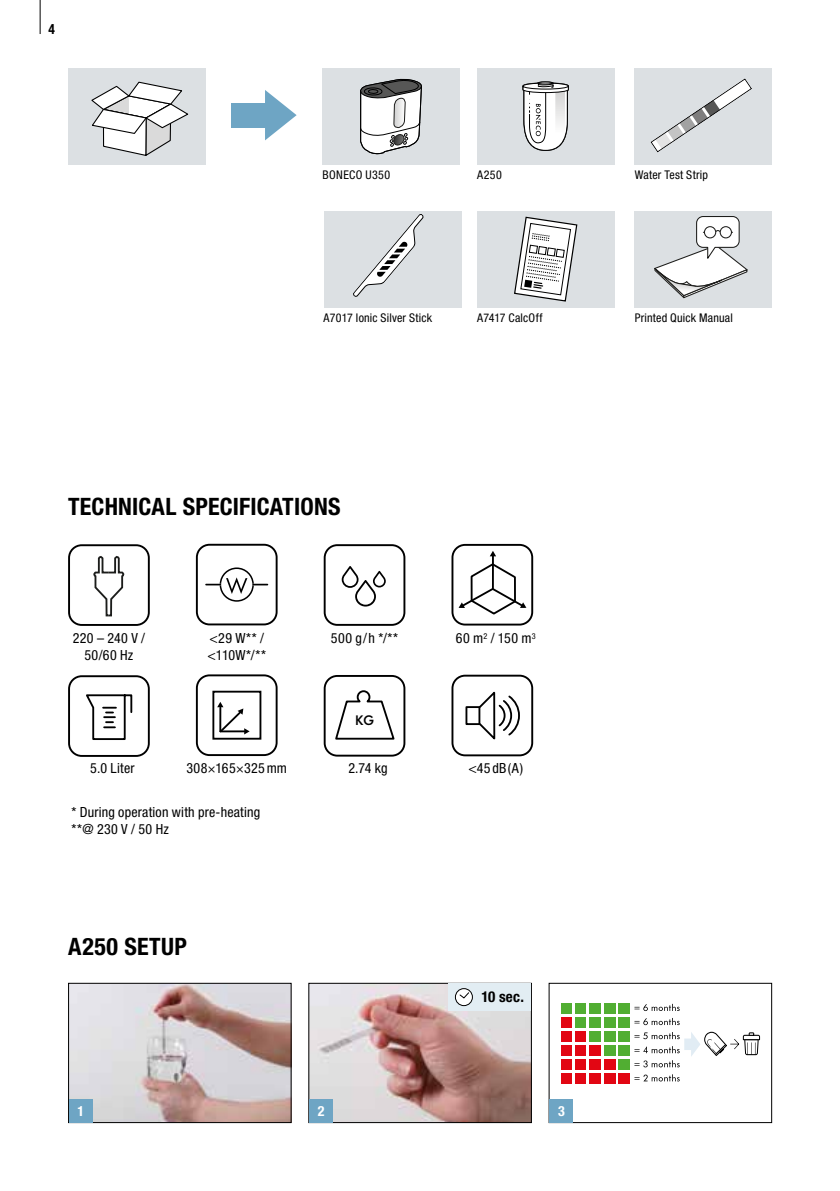
<style>
.page{position:relative;width:840px;height:1191px;background:#fff}
.page>*{position:absolute;margin:0;border:0;box-sizing:border-box;transform-origin:0 0}
.t1{font:700 condensed 24px "Helvetica Neue LTW1 G";letter-spacing:.01em;color:#000}
.t2{font:700 condensed 15px "Helvetica Neue LTW1 G";color:#000}
.t3{font:condensed 14px/16.8px "Helvetica Neue LTW1 G";letter-spacing:.02em;color:#000}
.t4{font:700 condensed 14px "Helvetica Neue LTW1 G";color:#fff}
.t5{font:700 condensed 14px "Helvetica Neue LTW1 G";color:#000;scale:.96 1}
.t6{font:500 13.6px "Futura BQ";color:#000}
.t7{font:condensed 12px "Helvetica Neue LTW1 G";letter-spacing:.02em;color:#000}
</style>
<div class="page">
<hr style="left:40px;top:0;width:1px;height:34px;background:#000">
<div style="left:322px;top:68px;width:137px;height:96px;background:#dce0e3"></div>
<svg style="left:360px;top:78px;width:62px;height:77px"></svg>
<div style="left:393px;top:134px;width:11px;height:12px;border:1px solid #1d1d1b;border-radius:50%"></div>
<div style="left:68px;top:68px;width:137px;height:96px;background:#dce0e3"></div>
<svg style="left:91px;top:82px;width:98px;height:74px"></svg>
<div style="left:634px;top:68px;width:137px;height:96px;background:#dce0e3"></div>
<svg style="left:650px;top:78px;width:101px;height:74px"></svg>
<div style="left:324px;top:211px;width:137px;height:96px;background:#dce0e3"></div>
<svg style="left:353px;top:214px;width:70px;height:83px"></svg>
<div style="left:477px;top:211px;width:137px;height:96px;background:#dce0e3"></div>
<svg style="left:514px;top:217px;width:63px;height:85px"></svg>
<div style="left:477px;top:68px;width:137px;height:96px;background:#dce0e3"></div>
<svg style="left:522px;top:81px;width:46px;height:70px"></svg>
<img style="left:310px;top:985px;width:219px;height:136px">
<div style="left:308px;top:983px;width:223px;height:140px;border:1px solid #000"></div>
<div style="left:561px;top:1016px;width:11px;height:11px;background:#e20613"></div>
<div style="left:575px;top:1016px;width:11px;height:11px;background:#51ae32"></div>
<div style="left:589px;top:1016px;width:11px;height:11px;background:#51ae32"></div>
<div style="left:603px;top:1016px;width:11px;height:11px;background:#51ae32"></div>
<div style="left:618px;top:1016px;width:11px;height:11px;background:#51ae32"></div>
<div style="left:561px;top:1002px;width:11px;height:11px;background:#51ae32"></div>
<div style="left:575px;top:1002px;width:11px;height:11px;background:#51ae32"></div>
<div style="left:589px;top:1002px;width:11px;height:11px;background:#51ae32"></div>
<div style="left:603px;top:1002px;width:11px;height:11px;background:#51ae32"></div>
<div style="left:618px;top:1002px;width:11px;height:11px;background:#51ae32"></div>
<div style="left:561px;top:1031px;width:11px;height:10px;background:#e20613"></div>
<div style="left:575px;top:1031px;width:11px;height:10px;background:#e20613"></div>
<div style="left:589px;top:1030px;width:11px;height:11px;background:#51ae32"></div>
<div style="left:603px;top:1030px;width:11px;height:11px;background:#51ae32"></div>
<div style="left:618px;top:1030px;width:11px;height:11px;background:#51ae32"></div>
<div style="left:561px;top:1045px;width:11px;height:11px;background:#e20613"></div>
<div style="left:575px;top:1045px;width:11px;height:11px;background:#e20613"></div>
<div style="left:589px;top:1045px;width:11px;height:11px;background:#e20613"></div>
<div style="left:603px;top:1045px;width:11px;height:11px;background:#51ae32"></div>
<div style="left:618px;top:1045px;width:11px;height:11px;background:#51ae32"></div>
<div style="left:561px;top:1059px;width:11px;height:11px;background:#e20613"></div>
<div style="left:575px;top:1059px;width:11px;height:11px;background:#e20613"></div>
<div style="left:589px;top:1059px;width:11px;height:11px;background:#e20613"></div>
<div style="left:603px;top:1059px;width:11px;height:11px;background:#e20613"></div>
<div style="left:618px;top:1059px;width:11px;height:11px;background:#51ae32"></div>
<div style="left:561px;top:1073px;width:11px;height:11px;background:#e20613"></div>
<div style="left:575px;top:1073px;width:11px;height:11px;background:#e20613"></div>
<div style="left:589px;top:1073px;width:11px;height:11px;background:#e20613"></div>
<div style="left:603px;top:1073px;width:11px;height:11px;background:#e20613"></div>
<div style="left:618px;top:1073px;width:11px;height:11px;background:#e20613"></div>
<svg style="left:634px;top:1004px;width:45px;height:7px"></svg>
<svg style="left:634px;top:1018px;width:45px;height:7px"></svg>
<svg style="left:634px;top:1074px;width:45px;height:7px"></svg>
<svg style="left:634px;top:1031px;width:125px;height:36px"></svg>
<div style="left:548px;top:983px;width:223px;height:140px;border:1px solid #000"></div>
<img style="left:70px;top:985px;width:219px;height:136px">
<div style="left:68px;top:983px;width:223px;height:140px;border:1px solid #000"></div>
<div style="left:309px;top:1099px;width:24px;height:23px;background:#6ea5c4"></div>
<div style="left:549px;top:1099px;width:24px;height:23px;background:#6ea5c4"></div>
<div style="left:69px;top:1099px;width:24px;height:23px;background:#6ea5c4"></div>
<div style="left:448px;top:983px;width:82px;height:28px;background:#e2edf3"></div>
<svg style="left:455px;top:988px;width:17px;height:17px"></svg>
<div style="left:454px;top:988px;width:18px;height:18px;border:1px solid #000;border-radius:50%"></div>
<svg style="left:458px;top:991px;width:11px;height:8px"></svg>
<div style="left:231px;top:103px;width:43px;height:24px;background:#6ea5c4"></div>
<svg style="left:265px;top:90px;width:31px;height:50px"></svg>
<svg style="left:196px;top:674px;width:81px;height:82px"></svg>
<svg style="left:196px;top:544px;width:81px;height:81px"></svg>
<svg style="left:451px;top:544px;width:82px;height:81px"></svg>
<svg style="left:68px;top:544px;width:82px;height:82px"></svg>
<svg style="left:323px;top:544px;width:82px;height:82px"></svg>
<svg style="left:68px;top:675px;width:82px;height:82px"></svg>
<svg style="left:451px;top:674px;width:82px;height:82px"></svg>
<svg style="left:323px;top:675px;width:82px;height:81px"></svg>
<div style="left:634px;top:211px;width:137px;height:96px;background:#dce0e3"></div>
<svg style="left:654px;top:216px;width:93px;height:83px"></svg>
<p class="t5" style="left:48px;top:21px;width:8px">4</p>
<p class="t7" style="left:322px;top:167px;width:69px">BONECO U350</p>
<p class="t7" style="left:634px;top:167px;width:75px">Water Test Strip</p>
<p class="t7" style="left:477px;top:167px;width:26px">A250</p>
<p class="t7" style="left:323px;top:310px;width:110px">A7017 Ionic Silver Stick</p>
<p class="t7" style="left:477px;top:310px;width:67px">A7417 CalcOff</p>
<p class="t7" style="left:634px;top:310px;width:100px">Printed Quick Manual</p>
<h1 class="t1" style="left:68px;top:492px;width:274px">TECHNICAL SPECIFICATIONS</h1>
<p class="t3" style="left:73px;top:630px;width:74px;text-align:center">220 – 240 V /<br>50/60 Hz</p>
<p class="t3" style="left:207px;top:630px;width:60px">&lt;29 W** / &lt;110W*/**</p>
<p class="t3" style="left:331px;top:630px;width:69px">500 g/h */**</p>
<p class="t6" style="left:355px;top:711px;width:20px">KG</p>
<p class="t3" style="left:90px;top:760px;width:46px">5.0 Liter</p>
<p class="t3" style="left:71px;top:803px;width:190px">* During operation with pre-heating **@ 230 V / 50 Hz</p>
<p class="t3" style="left:186px;top:760px;width:102px">308×165×325mm</p>
<p class="t3" style="left:348px;top:760px;width:41px">2.74 kg</p>
<h1 class="t1" style="left:68px;top:931px;width:120px">A250 SETUP</h1>
<p class="t3" style="left:455px;top:630px;width:81px">60 m<sup>2</sup> / 150 m<sup>3</sup></p>
<p class="t3" style="left:468px;top:760px;width:56px">&lt;45dB(A)</p>
<p class="t2" style="left:481px;top:988px;width:44px">10 sec.</p>
<p class="t4" style="left:77px;top:1102px;width:8px">1</p>
<p class="t4" style="left:317px;top:1102px;width:8px">2</p>
<p class="t4" style="left:557px;top:1102px;width:8px">3</p>
</div>
